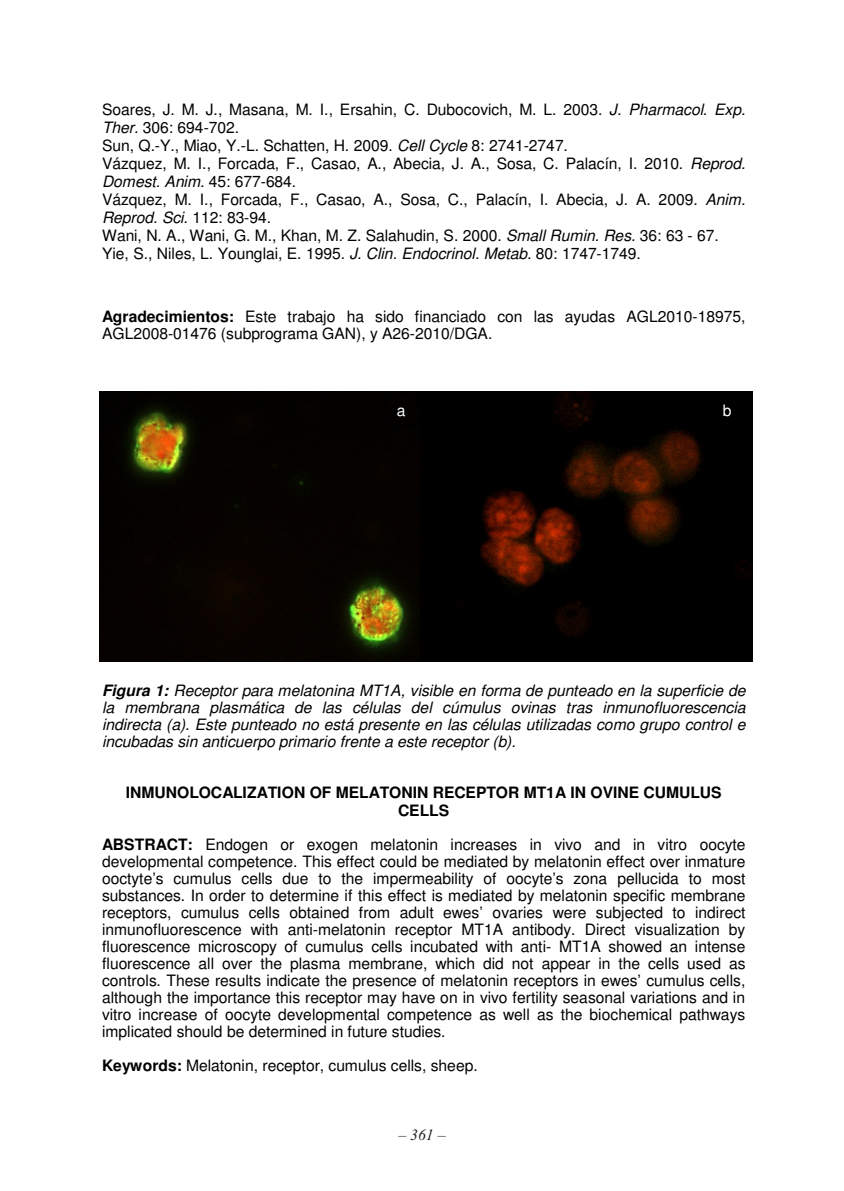
<style>
.page{position:relative;width:844px;height:1191px;background:#fff}
.page>*{position:absolute;margin:0;border:0;box-sizing:border-box;transform-origin:0 0}
.t1{font:italic 15.75px "Times New Roman";color:#231f20}
.t2{font:15.58px/17px "Helvetica+VLTZXU";color:#000}
.t3{font:15.58px/17px "Helvetica Oblique+OUUGDM";color:#000;text-align:justify}
.t4{font:15.58px/17px "Helvetica Bold+PKOAPC";letter-spacing:-.005em;color:#000;text-align:center}
.t5{font:15.58px "Helvetica+VLTZXU";color:#fff}
.s1{font-family:"Helvetica Oblique+OUUGDM"}
.s2{font-family:"Helvetica+VLTZXU"}
.s3{font-family:"Helvetica Bold+PKOAPC"}
.s4{font-family:"Helvetica Bold Oblique+RSULCI"}
</style>
<div class="page">
<img style="left:100px;top:391px;width:652px;height:271px">
<div style="left:385px;top:395px;width:36px;height:30px;border:1px solid #000"></div>
<div style="left:711px;top:395px;width:36px;height:30px;border:1px solid #000"></div>
<p class="t2" style="left:102px;top:102px;width:645px;line-height:17.8px">Soares, J. M. J., Masana, M. I., Ersahin, C. Dubocovich, M. L. 2003. <span class="s1">J. Pharmacol. Exp.<br>Ther.</span> 306: 694-702.<br>Sun, Q.-Y., Miao, Y.-L. Schatten, H. 2009. <span class="s1">Cell Cycle</span> 8: 2741-2747.<br>Vázquez, M. I., Forcada, F., Casao, A., Abecia, J. A., Sosa, C. Palacín, I. 2010. <span class="s1">Reprod.</span></p>
<p class="t3" style="left:102px;top:174px;width:196px">Domest. Anim. <span class="s2">45: 677-684.</span></p>
<p class="t2" style="left:102px;top:192px;width:644px">Vázquez, M. I., Forcada, F., Casao, A., Sosa, C., Palacín, I. Abecia, J. A. 2009. <span class="s1">Anim.</span></p>
<p class="t3" style="left:102px;top:210px;width:171px">Reprod. Sci. <span class="s2">112: 83-94.</span></p>
<p class="t2" style="left:102px;top:228px;width:618px;line-height:17.8px">Wani, N. A., Wani, G. M., Khan, M. Z. Salahudin, S. 2000. <span class="s1">Small Rumin. Res.</span> 36: 63 - 67.<br>Yie, S., Niles, L. Younglai, E. 1995. <span class="s1">J. Clin. Endocrinol. Metab.</span> 80: 1747-1749.</p>
<p class="t2" style="left:102px;top:309px;width:644px"><span class="s3">Agradecimientos:</span> Este trabajo ha sido financiado con las ayudas AGL2010-18975,<br>AGL2008-01476 (subprograma GAN), y A26-2010/DGA.</p>
<p class="t5" style="left:396px;top:405px;width:10px">a</p>
<p class="t5" style="left:722px;top:405px;width:10px">b</p>
<p class="t3" style="left:102px;top:684px;width:645px"><span class="s4">Figura 1:</span> Receptor para melatonina MT1A, visible en forma de punteado en la superficie de la membrana plasmática de las células del cúmulus ovinas tras inmunofluorescencia indirecta (a). Este punteado no está presente en las células utilizadas como grupo control e incubadas sin anticuerpo primario frente a este receptor (b).</p>
<p class="t4" style="left:126px;top:786px;width:597px">INMUNOLOCALIZATION OF MELATONIN RECEPTOR MT1A IN OVINE CUMULUS<br>CELLS</p>
<p class="t2" style="left:102px;top:837px;width:645px;text-align:justify"><span class="s3">ABSTRACT:</span> Endogen or exogen melatonin increases in vivo and in vitro oocyte developmental competence. This effect could be mediated by melatonin effect over inmature ooctyte’s cumulus cells due to the impermeability of oocyte’s zona pellucida to most substances. In order to determine if this effect is mediated by melatonin specific membrane receptors, cumulus cells obtained from adult ewes’ ovaries were subjected to indirect inmunofluorescence with anti-melatonin receptor MT1A antibody. Direct visualization by fluorescence microscopy of cumulus cells incubated with anti- MT1A showed an intense fluorescence all over the plasma membrane, which did not appear in the cells used as controls. These results indicate the presence of melatonin receptors in ewes’ cumulus cells, although the importance this receptor may have on in vivo fertility seasonal variations and in vitro increase of oocyte developmental competence as well as the biochemical pathways implicated should be determined in future studies.</p>
<p class="t2" style="left:102px;top:1058px;width:377px"><span class="s3">Keywords:</span> Melatonin, receptor, cumulus cells, sheep.</p>
<p class="t1" style="left:398px;top:1125px;width:49px">– 361 –</p>
</div>
